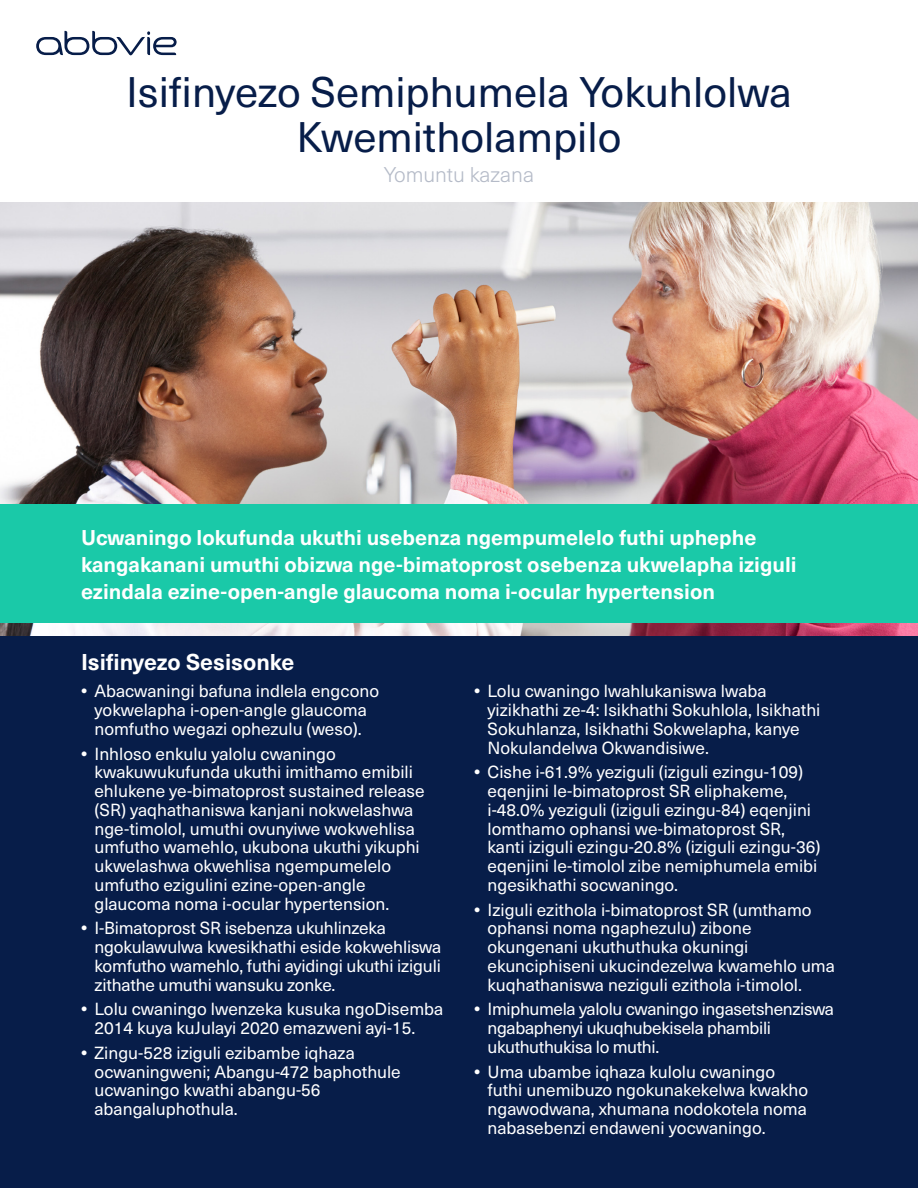
<style>
.page{position:relative;width:918px;height:1188px;background:#fff}
.page>*{position:absolute;margin:0;border:0;box-sizing:border-box;transform-origin:0 0}
.t1{font:42px/45px "Neue Haas Unica Pro";color:#071d49;text-align:center}
.t2{font:700 22.5px "Neue Haas Unica Pro";color:#fff}
.t3{font:700 21px/27px "Neue Haas Unica Pro";color:#fff}
.t4{font:300 21px "Neue Haas Unica Pro";color:#b5bbc8}
.t5{font:17.25px/18.8px "Neue Haas Unica Pro";color:#fff}
.t6{font:17.25px/18.8px "Neue Haas Unica Pro";letter-spacing:-.02em;color:#fff}
.s1{font-weight:700}
</style>
<div class="page">
<div style="left:0;top:580px;width:918px;height:608px;background:#071d49"></div>
<img style="left:0;top:202px;width:918px;height:434px">
<div style="left:0;top:504px;width:918px;height:118px;background:#1ac9a8"></div>
<svg style="left:36px;top:31px;width:141px;height:24px"></svg>
<h1 class="t1" style="left:126px;top:71px;width:667px">Isifinyezo Semiphumela Yokuhlolwa<br>Kwemitholampilo</h1>
<p class="t4" style="left:384px;top:162px;width:152px">Yomuntu kazana</p>
<p class="t3" style="left:81px;top:524px;width:717px">Ucwaningo lokufunda ukuthi usebenza ngempumelelo futhi uphephe kangakanani umuthi obizwa nge-bimatoprost osebenza ukwelapha iziguli ezindala ezine-open-angle glaucoma noma i-ocular hypertension</p>
<h2 class="t2" style="left:81px;top:648px;width:215px">Isifinyezo Sesisonke</h2>
<p class="t5" style="left:81px;top:682px;width:300px;text-align:center"><span class="s1">•</span> Abacwaningi bafuna indlela engcono yokwelapha i-open-angle glaucoma nomfutho wegazi ophezulu (weso).</p>
<p class="t5" style="left:95px;top:744px;width:332px;text-indent:-14px"><span class="s1">•</span> Inhloso enkulu yalolu cwaningo kwakuwukufunda ukuthi imithamo emibili ehlukene ye-bimatoprost sustained release (SR) yaqhathaniswa kanjani nokwelashwa nge-timolol, umuthi ovunyiwe wokwehlisa umfutho wamehlo, ukubona ukuthi yikuphi ukwelashwa okwehlisa ngempumelelo umfutho ezigulini ezine-open-angle glaucoma noma i-ocular hypertension.</p>
<p class="t5" style="left:95px;top:919px;width:348px;text-indent:-14px"><span class="s1">•</span> I-Bimatoprost SR isebenza ukuhlinzeka ngokulawulwa kwesikhathi eside kokwehliswa komfutho wamehlo, futhi ayidingi ukuthi iziguli zithathe umuthi wansuku zonke.</p>
<p class="t5" style="left:95px;top:1000px;width:350px;text-indent:-14px"><span class="s1">•</span> Lolu cwaningo lwenzeka kusuka ngoDisemba<br>2014 kuya kuJulayi 2020 emazweni ayi-15.</p>
<p class="t5" style="left:95px;top:1044px;width:308px;text-indent:-14px"><span class="s1">•</span> Zingu-528 iziguli ezibambe iqhaza ocwaningweni; Abangu-472 baphothule ucwaningo kwathi abangu-56 abangaluphothula.</p>
<p class="t5" style="left:488px;top:682px;width:335px;text-indent:-14px"><span class="s1">•</span> Lolu cwaningo lwahlukaniswa lwaba yizikhathi ze-4: Isikhathi Sokuhlola, Isikhathi Sokuhlanza, Isikhathi Sokwelapha, kanye Nokulandelwa Okwandisiwe.</p>
<p class="t5" style="left:488px;top:763px;width:335px;text-indent:-14px"><span class="s1">•</span> Cishe i-61.9% yeziguli (iziguli ezingu-109) eqenjini le-bimatoprost SR eliphakeme, i-48.0% yeziguli (iziguli ezingu-84) eqenjini lomthamo ophansi we-bimatoprost SR, kanti iziguli ezingu-20.8% (iziguli ezingu-36) eqenjini le-timolol zibe nemiphumela emibi ngesikhathi socwaningo.</p>
<p class="t5" style="left:488px;top:900px;width:349px;text-indent:-14px"><span class="s1">•</span> Iziguli ezithola i-bimatoprost SR (umthamo ophansi noma ngaphezulu) zibone okungenani ukuthuthuka okuningi ekunciphiseni ukucindezelwa kwamehlo uma kuqhathaniswa neziguli ezithola i-timolol.</p>
<p class="t6" style="left:488px;top:1000px;width:348px;text-indent:-14px"><span class="s1">•</span> Imiphumela yalolu cwaningo ingasetshenziswa ngabaphenyi ukuqhubekisela phambili ukuthuthukisa lo muthi.</p>
<p class="t5" style="left:488px;top:1062px;width:322px;text-indent:-14px"><span class="s1">•</span> Uma ubambe iqhaza kulolu cwaningo futhi unemibuzo ngokunakekelwa kwakho ngawodwana, xhumana nodokotela noma nabasebenzi endaweni yocwaningo.</p>
</div>
